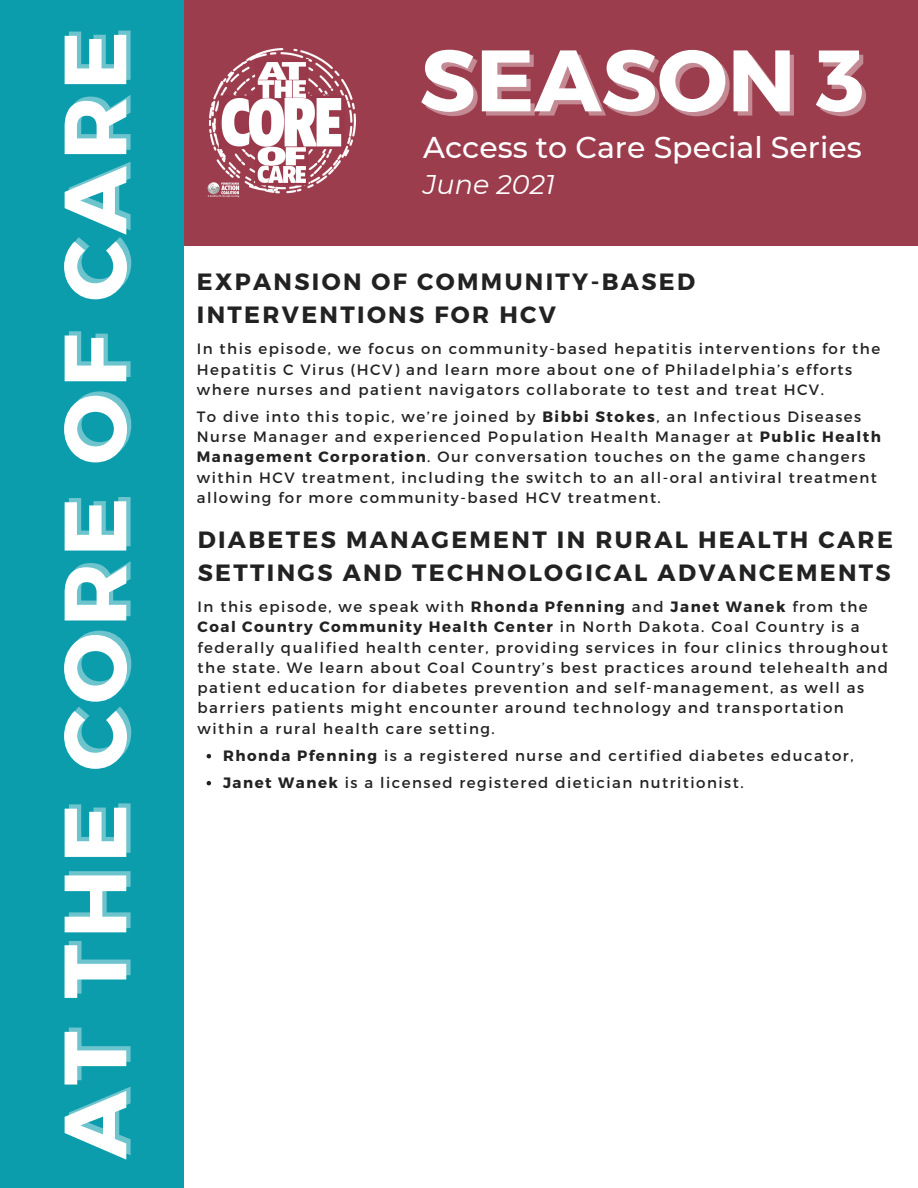
<style>
.page{position:relative;width:918px;height:1188px;background:#fff}
.page>*{position:absolute;margin:0;border:0;box-sizing:border-box;transform-origin:0 0}
.t1{font:700 88.05px "Montserrat";letter-spacing:.07em;color:#fff}
.t2{font:700 87px "Montserrat";color:#fff}
.t3{font:500 30px "Montserrat";color:#fff}
.t4{font:italic 27px "Montserrat";color:#fff}
.t5{font:700 23.55px/32.7px "Montserrat";letter-spacing:.1em;color:#222}
.t6{font:15px/20.2px "Montserrat";letter-spacing:.1em;color:#222}
.s1{font-weight:700}
</style>
<div class="page">
<div style="left:176px;top:0;width:742px;height:245px;background:#9c3d4e"></div>
<div style="left:0;top:0;width:183px;height:1188px;background:#0c9dad"></div>
<svg style="left:207px;top:754px;width:4px;height:4px"></svg>
<svg style="left:207px;top:781px;width:4px;height:4px"></svg>
<img style="left:207px;top:49px;width:149px;height:148px">
<h1 class="t1" style="left:38px;top:1159px;width:1130px;rotate:-90deg">AT THE CORE OF CARE</h1>
<h2 class="t2" style="left:420px;top:24px;width:446px">SEASON 3</h2>
<h3 class="t3" style="left:423px;top:129px;width:440px">Access to Care Special Series</h3>
<h3 class="t4" style="left:423px;top:168px;width:133px">June 2021</h3>
<h3 class="t5" style="left:197px;top:264px;width:500px">EXPANSION OF COMMUNITY-BASED<br>INTERVENTIONS FOR HCV</h3>
<p class="t6" style="left:197px;top:338px;width:685px">In this episode, we focus on community-based hepatitis interventions for the<br>Hepatitis C Virus (HCV) and learn more about one of Philadelphia’s efforts where nurses and patient navigators collaborate to test and treat HCV.</p>
<p class="t6" style="left:197px;top:406px;width:686px">To dive into this topic, we’re joined by <span class="s1">Bibbi Stokes</span>, an Infectious Diseases Nurse Manager and experienced Population Health Manager at <span class="s1">Public Health Management Corporation</span>. Our conversation touches on the game changers within HCV treatment, including the switch to an all-oral antiviral treatment allowing for more community-based HCV treatment.</p>
<h3 class="t5" style="left:198px;top:522px;width:697px">DIABETES MANAGEMENT IN RURAL HEALTH CARE<br>SETTINGS AND TECHNOLOGICAL ADVANCEMENTS</h3>
<p class="t6" style="left:198px;top:596px;width:692px">In this episode, we speak with <span class="s1">Rhonda Pfenning</span> and <span class="s1">Janet Wanek</span> from the <span class="s1">Coal Country Community Health Center</span> in North Dakota. Coal Country is a federally qualified health center, providing services in four clinics throughout the state. We learn about Coal Country’s best practices around telehealth and patient education for diabetes prevention and self-management, as well as barriers patients might encounter around technology and transportation within a rural health care setting.</p>
<p class="t6" style="left:223px;top:741px;width:632px;line-height:27px"><span class="s1">Rhonda Pfenning</span> is a registered nurse and certified diabetes educator,<br><span class="s1">Janet Wanek</span> is a licensed registered dietician nutritionist.</p>
</div>
